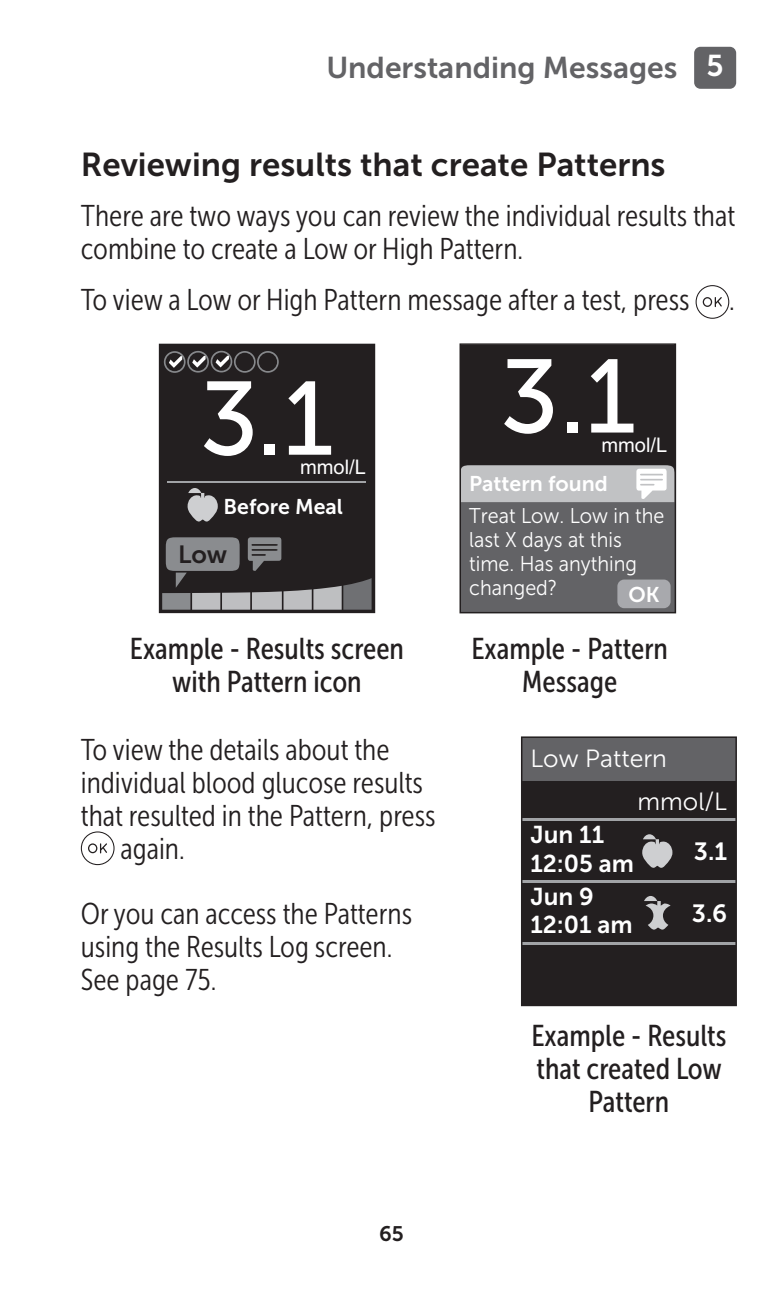
<style>
.page{position:relative;width:783px;height:1293px;background:#fff}
.page>*{position:absolute;margin:0;border:0;box-sizing:border-box;transform-origin:0 0}
.image{font:104.1px "Museo Sans 500";color:#fff}
.image-2{font:103.8px "Museo Sans 500";color:#fff}
.Head_2_TOC_No{font:33px "Museo Sans 700";color:#231f20}
.bodyMain{font:30px/33px "Museo Sans Cond 300";color:#231f20}
.figureTitle{font:30px/33px "Museo Sans Cond 500";color:#231f20;text-align:center}
.bodyFirst{font:30px/33px "Museo Sans Cond 300";color:#231f20}
.t1{font:30px "Museo Sans 700";color:#636366}
.image-3{font:24.9px/43.5px "Museo Sans 300";color:#fff}
.image-4{font:24.9px "Museo Sans 700";color:#fff}
.image-5{font:24.9px "Museo Sans 700";color:#231f20}
.image-6{font:24.3px/28.5px "Museo Sans 700";color:#fff}
.image-7{font:21.3px/24.3px "Museo Sans 300";color:#fff;scale:.93 1}
.image-8{font:21.3px "Museo Sans 700";color:#fff}
.t2{font:21px "Museo Sans 700";color:#231f20}
.image-9{font:20.1px "Arial";color:#fff}
.s1{color:#fff}
.s2{font-family:"Museo Sans 700"}
</style>
<div class="page">
<div style="left:694px;top:47px;width:42px;height:42px;background:#636366;border-radius:6px"></div>
<svg style="left:695px;top:285px;width:34px;height:34px"></svg>
<div style="left:696px;top:286px;width:32px;height:32px;background:#fff;border-radius:50%"></div>
<svg style="left:702px;top:297px;width:19px;height:10px"></svg>
<div style="left:160px;top:344px;width:214px;height:268px;background:#231f20"></div>
<hr style="left:168px;top:481px;width:198px;height:2px;background:#a1a3a6">
<svg style="left:164px;top:351px;width:115px;height:22px"></svg>
<svg style="left:187px;top:488px;width:31px;height:34px"></svg>
<svg style="left:162px;top:537px;width:209px;height:73px"></svg>
<div style="left:159px;top:344px;width:216px;height:269px;border:2px solid #231f20"></div>
<div style="left:460px;top:345px;width:214px;height:267px;background:#231f20"></div>
<div style="left:460px;top:502px;width:214px;height:110px;background:#636366"></div>
<div style="left:617px;top:579px;width:53px;height:29px;background:#a8a9ad;border-radius:7px"></div>
<svg style="left:462px;top:465px;width:211px;height:37px;background:#c4c5c7"></svg>
<div style="left:459px;top:343px;width:217px;height:270px;border:2px solid #231f20"></div>
<svg style="left:81px;top:831px;width:33px;height:34px"></svg>
<div style="left:82px;top:832px;width:31px;height:32px;background:#fff;border-radius:50%"></div>
<svg style="left:88px;top:843px;width:19px;height:10px"></svg>
<div style="left:521px;top:737px;width:215px;height:268px;background:#231f20"></div>
<div style="left:521px;top:737px;width:215px;height:43px;background:#636366"></div>
<hr style="left:521px;top:819px;width:215px;height:2px;background:#a1a3a6">
<hr style="left:521px;top:880px;width:215px;height:2px;background:#a1a3a6">
<hr style="left:521px;top:942px;width:215px;height:2px;background:#a1a3a6">
<svg style="left:642px;top:834px;width:30px;height:34px"></svg>
<svg style="left:644px;top:896px;width:26px;height:33px"></svg>
<div style="left:521px;top:736px;width:215px;height:270px;border:2px solid #231f20"></div>
<p class="t1" style="left:326px;top:51px;width:399px">Understanding Messages <span class="s1">5</span></p>
<p class="Head_2_TOC_No" style="left:81px;top:146px;width:586px">Reviewing results that create Patterns</p>
<p class="bodyFirst" style="left:81px;top:199px;width:655px">There are two ways you can review the individual results that combine to create a Low or High Pattern.</p>
<p class="bodyMain" style="left:81px;top:283px;width:610px">To view a Low or High Pattern message after a test, press</p>
<p class="bodyMain" style="left:729px;top:283px;width:7px">.</p>
<p class="image" style="left:200px;top:362px;width:136px">3.1</p>
<p class="image-9" style="left:300px;top:454px;width:67px">mmol/L</p>
<p class="image-8" style="left:223px;top:495px;width:121px">Before Meal</p>
<p class="image-5" style="left:178px;top:540px;width:51px">Low</p>
<p class="figureTitle" style="left:130px;top:632px;width:275px">Example - Results screen with Pattern icon</p>
<p class="image-2" style="left:500px;top:340px;width:138px">3.1</p>
<p class="image-9" style="left:601px;top:432px;width:67px">mmol/L</p>
<p class="image-7" style="left:469px;top:468px;width:211px;line-height:31.2px"><span class="s2">Pattern found<br></span>Treat Low. Low in the</p>
<p class="image-7" style="left:469px;top:527px;width:182px">last X days at this time. Has anything changed?</p>
<p class="image-8" style="left:628px;top:582px;width:33px">OK</p>
<p class="figureTitle" style="left:471px;top:632px;width:198px">Example - Pattern<br>Message</p>
<p class="bodyMain" style="left:81px;top:733px;width:310px">To view the details about the</p>
<p class="bodyMain" style="left:81px;top:766px;width:343px">individual blood glucose results</p>
<p class="bodyMain" style="left:81px;top:799px;width:356px">that resulted in the Pattern, press</p>
<p class="bodyMain" style="left:120px;top:832px;width:66px">again.</p>
<p class="image-3" style="left:637px;top:736px;width:91px;text-indent:-107px">Low Pattern mmol/L</p>
<p class="image-6" style="left:530px;top:820px;width:105px">Jun 11<br>12:05 am</p>
<p class="image-6" style="left:530px;top:882px;width:104px">Jun 9<br>12:01 am</p>
<p class="image-4" style="left:693px;top:838px;width:35px">3.1</p>
<p class="bodyMain" style="left:81px;top:897px;width:333px">Or you can access the Patterns</p>
<p class="image-4" style="left:691px;top:899px;width:37px">3.6</p>
<p class="bodyMain" style="left:81px;top:930px;width:313px">using the Results Log screen.<br>See page 75.</p>
<p class="t2" style="left:379px;top:1221px;width:26px">65</p>
<p class="figureTitle" style="left:531px;top:1019px;width:196px">Example - Results that created Low<br>Pattern</p>
</div>
